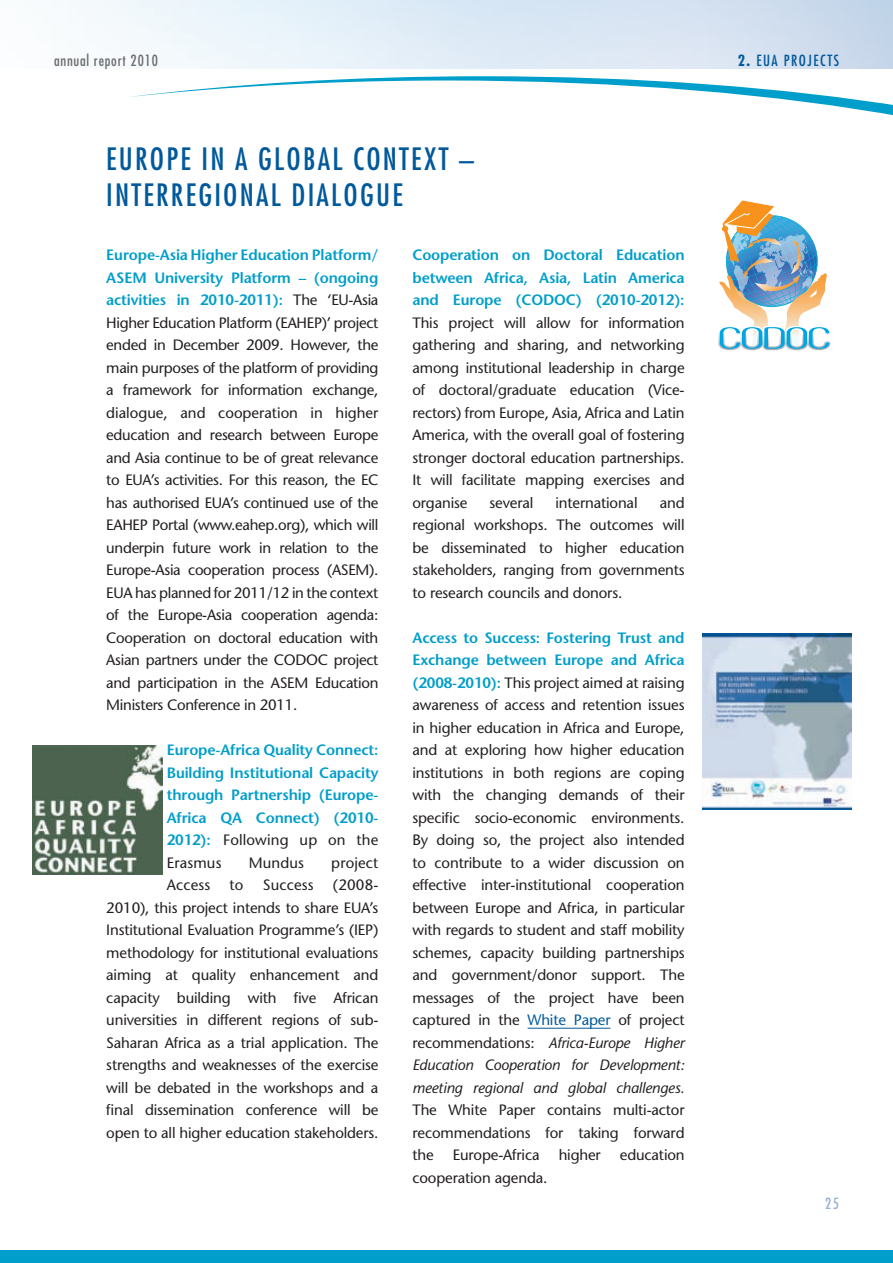
<style>
.page{position:relative;width:893px;height:1263px;background:#fff}
.page>*{position:absolute;margin:0;border:0;box-sizing:border-box;transform-origin:0 0}
.t1{font:condensed 30px/36px "Futura Std";letter-spacing:.075em;color:#00599b}
.t2{font:15px/22.5px "Stone Sans";letter-spacing:-.01em;color:#231f20;text-align:justify}
.t3{font:600 15px/22.5px "Stone Sans";letter-spacing:-.01em;color:#009eca;text-align:justify}
.t4{font:condensed 15px "Futura Std";letter-spacing:.05em;color:#6c6d70}
.t5{font:15px "Stone Sans";letter-spacing:.01em;color:#231f20}
.t6{font:condensed 15px "Futura Std";letter-spacing:.1em;color:#00599b}
.t7{font:condensed 15px "Futura Std";color:#99afd3}
.s1{font-weight:700}
.s2{font-weight:600;color:#009eca}
.s3{font-weight:400;color:#231f20}
.s4{color:#00599b}
.s5{font-style:italic}
</style>
<div class="page">
<svg style="left:130px;top:76px;width:763px;height:40px"></svg>
<hr style="left:528px;top:1028px;width:82px;height:1px;background:#00599b">
<img style="left:718px;top:200px;width:112px;height:152px">
<img style="left:33px;top:745px;width:130px;height:130px">
<img style="left:702px;top:634px;width:149px;height:176px">
<div style="left:0;top:1250px;width:223px;height:13px;background:#009eca"></div>
<div style="left:223px;top:1250px;width:223px;height:13px;background:#009eca"></div>
<div style="left:446px;top:1250px;width:224px;height:13px;background:#009eca"></div>
<div style="left:670px;top:1250px;width:223px;height:13px;background:#009eca"></div>
<p class="t4" style="left:54px;top:52px;width:105px">ANNUAL REPORT 2010</p>
<p class="t6" style="left:738px;top:52px;width:97px"><span class="s1">2.</span> EUA PROJECTS</p>
<h1 class="t1" style="left:106px;top:141px;width:369px">EUROPE IN A GLOBAL CONTEXT –<br>INTERREGIONAL DIALOGUE</h1>
<p class="t2" style="left:106px;top:244px;width:274px"><span class="s2">Europe-Asia Higher Education Platform/ ASEM University Platform – (ongoing activities in 2010-2011):</span> The ‘EU-Asia Higher Education Platform (EAHEP)’ project ended in December 2009. However, the main purposes of the platform of providing a framework for information exchange, dialogue, and cooperation in higher education and research between Europe and Asia continue to be of great relevance to EUA’s activities. For this reason, the EC has authorised EUA’s continued use of the EAHEP Portal (www.eahep.org), which will underpin future work in relation to the Europe-Asia cooperation process (ASEM).<br>EUA has planned for 2011/12 in the context of the Europe-Asia cooperation agenda:<br>Cooperation on doctoral education with Asian partners under the CODOC project and participation in the ASEM Education Ministers Conference in 2011.</p>
<p class="t3" style="left:167px;top:739px;width:213px">Europe-Africa Quality Connect:<br>Building Institutional Capacity through Partnership (Europe-Africa QA Connect) (2010- 2012): <span class="s3">Following up on the Erasmus</span></p>
<p class="t2" style="left:249px;top:851px;width:57px">Mundus</p>
<p class="t5" style="left:331px;top:853px;width:49px">project</p>
<p class="t2" style="left:106px;top:874px;width:274px;text-indent:227px">(2008- 2010), this project intends to share EUA’s Institutional Evaluation Programme’s (IEP) methodology for institutional evaluations aiming at quality enhancement and capacity building with five African universities in different regions of sub-Saharan Africa as a trial application. The strengths and weaknesses of the exercise will be debated in the workshops and a final dissemination conference will be open to all higher education stakeholders.</p>
<p class="t2" style="left:167px;top:874px;width:45px">Access</p>
<p class="t2" style="left:230px;top:874px;width:15px">to</p>
<p class="t5" style="left:263px;top:876px;width:52px">Success</p>
<p class="t3" style="left:412px;top:244px;width:274px">Cooperation on Doctoral Education between Africa, Asia, Latin America and Europe (CODOC) (2010-2012):</p>
<p class="t2" style="left:412px;top:311px;width:274px">This project will allow for information gathering and sharing, and networking among institutional leadership in charge of doctoral/graduate education (Vice&shy;rectors) from Europe, Asia, Africa and Latin America, with the overall goal of fostering stronger doctoral education partnerships.<br>It will facilitate mapping exercises and organise</p>
<p class="t2" style="left:412px;top:491px;width:274px;text-indent:247px">and regional workshops. The outcomes will be disseminated to higher education stakeholders, ranging from governments to research councils and donors.</p>
<p class="t2" style="left:412px;top:626px;width:274px"><span class="s2">Access to Success: Fostering Trust and Exchange between Europe and Africa (2008-2010):</span> This project aimed at raising awareness of access and retention issues in higher education in Africa and Europe, and at exploring how higher education institutions in both regions are coping with the changing demands of their specific socio-economic environments.<br>By doing so, the project also intended to contribute to a wider discussion on effective inter-institutional cooperation between Europe and Africa, in particular with regards to student and staff mobility schemes, capacity building partnerships and government/donor support. The messages of the project have been captured in the <span class="s4">White Paper</span> of project recommendations: <span class="s5">Africa-Europe Higher Education Cooperation for Development: meeting regional and global challenges.</span></p>
<p class="t2" style="left:412px;top:1099px;width:274px">The White Paper contains multi-actor recommendations for taking forward the</p>
<p class="t2" style="left:490px;top:491px;width:45px">several</p>
<p class="t2" style="left:556px;top:491px;width:84px">international</p>
<p class="t2" style="left:453px;top:1144px;width:88px">Europe-Africa</p>
<p class="t2" style="left:559px;top:1144px;width:44px">higher</p>
<p class="t2" style="left:620px;top:1144px;width:66px">education</p>
<p class="t2" style="left:412px;top:1166px;width:136px">cooperation agenda.</p>
<p class="t7" style="left:825px;top:1194px;width:15px">25</p>
</div>
